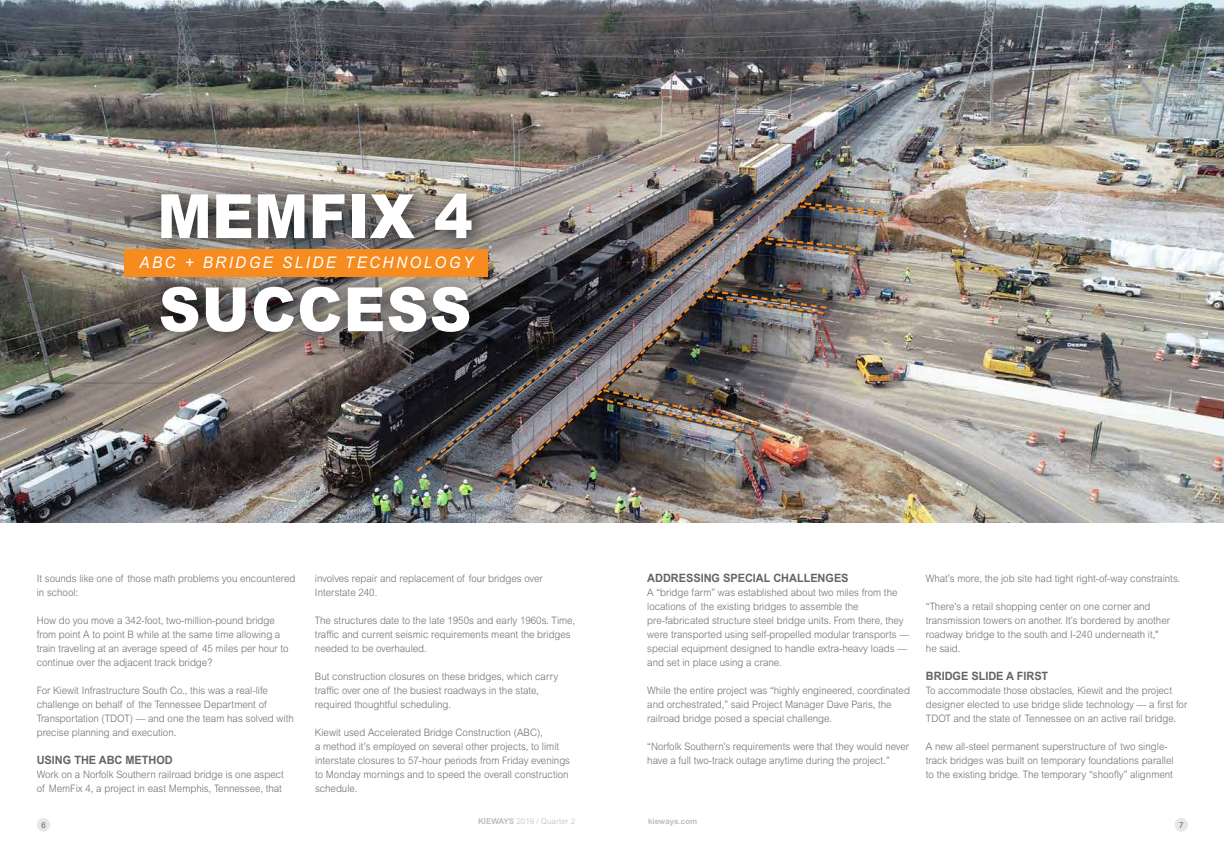
<style>
.page{position:relative;width:1224px;height:854px;background:#fff}
.page>*{position:absolute;margin:0;border:0;box-sizing:border-box;transform-origin:0 0}
.t1{font:900 61px/93px "Arial MT Std";letter-spacing:.02em;color:#fff;scale:.95 1}
.t2{font:italic 16px "Arial MT Std";letter-spacing:.16em;color:#fff;scale:.95 1}
.t3{font:700 11.5px "Arial MT Std";color:#636466;scale:.95 1}
.t4{font:300 10.2px/14px "Arial MT Std";color:#6d6e71;scale:.95 1}
.t5{font:300 8px "Arial MT Std";color:#bcbec0}
.t6{font:700 8px "Arial MT Std";color:#bcbec0}
.t7{font:8px "Arial MT Std";color:#636466}
.s1{font-weight:700}
</style>
<div class="page">
<img style="left:0;top:0;width:1224px;height:522px">
<svg style="left:42px;top:183px;width:101px;height:82px"></svg>
<div style="left:143px;top:176px;width:353px;height:180px;background:#000;opacity:.75"></div>
<div style="left:124px;top:249px;width:363px;height:27px;background:#f68b1f"></div>
<img style="left:485px;top:168px;width:352px;height:333px">
<img style="left:415px;top:165px;width:392px;height:308px">
<img style="left:595px;top:387px;width:165px;height:48px">
<img style="left:705px;top:289px;width:124px;height:26px">
<svg style="left:763px;top:236px;width:101px;height:20px"></svg>
<svg style="left:798px;top:201px;width:89px;height:16px"></svg>
<div style="left:37px;top:817px;width:13px;height:14px;background:#e6e7e8;border-radius:50%"></div>
<div style="left:1174px;top:817px;width:14px;height:14px;background:#e6e7e8;border-radius:50%"></div>
<h1 class="t1" style="left:157px;top:168px;width:334px">MEMFIX 4<br>SUCCESS</h1>
<h2 class="t2" style="left:140px;top:253px;width:353px">ABC + BRIDGE SLIDE TECHNOLOGY</h2>
<p class="t4" style="left:37px;top:570px;width:274px">It sounds like one of those math problems you encountered in school:</p>
<p class="t4" style="left:37px;top:612px;width:267px">How do you move a 342-foot, two-million-pound bridge from point A to point B while at the same time allowing a train traveling at an average speed of 45 miles per hour to continue over the adjacent track bridge?</p>
<p class="t4" style="left:37px;top:682px;width:272px">For Kiewit Infrastructure South Co., this was a real-life challenge on behalf of the Tennessee Department of Transportation (TDOT) — and one the team has solved with precise planning and execution.</p>
<p class="t3" style="left:37px;top:752px;width:145px">USING THE ABC METHOD</p>
<p class="t4" style="left:37px;top:766px;width:262px">Work on a Norfolk Southern railroad bridge is one aspect of MemFix 4, a project in east Memphis, Tennessee, that</p>
<p class="t4" style="left:315px;top:570px;width:241px">involves repair and replacement of four bridges over<br>Interstate 240.</p>
<p class="t4" style="left:315px;top:612px;width:275px">The structures date to the late 1950s and early 1960s. Time, traffic and current seismic requirements meant the bridges needed to be overhauled.</p>
<p class="t4" style="left:315px;top:668px;width:258px">But construction closures on these bridges, which carry traffic over one of the busiest roadways in the state, required thoughtful scheduling.</p>
<p class="t4" style="left:315px;top:724px;width:270px">Kiewit used Accelerated Bridge Construction (ABC),<br>a method it’s employed on several other projects, to limit interstate closures to 57-hour periods from Friday evenings to Monday mornings and to speed the overall construction schedule.</p>
<p class="t3" style="left:647px;top:570px;width:213px">ADDRESSING SPECIAL CHALLENGES</p>
<p class="t4" style="left:647px;top:584px;width:277px">A “bridge farm” was established about two miles from the locations of the existing bridges to assemble the pre-fabricated structure steel bridge units. From there, they were transported using self-propelled modular transports — special equipment designed to handle extra-heavy loads — and set in place using a crane.</p>
<p class="t4" style="left:647px;top:682px;width:278px">While the entire project was “highly engineered, coordinated and orchestrated,” said Project Manager Dave Paris, the railroad bridge posed a special challenge.</p>
<p class="t4" style="left:647px;top:738px;width:277px">“Norfolk Southern’s requirements were that they would never have a full two-track outage anytime during the project.”</p>
<p class="t4" style="left:926px;top:570px;width:269px">What’s more, the job site had tight right-of-way constraints.</p>
<p class="t4" style="left:926px;top:598px;width:258px">“There’s a retail shopping center on one corner and transmission towers on another. It’s bordered by another roadway bridge to the south and I-240 underneath it," he said.</p>
<p class="t3" style="left:926px;top:668px;width:130px">BRIDGE SLIDE A FIRST</p>
<p class="t4" style="left:926px;top:682px;width:277px">To accommodate those obstacles, Kiewit and the project designer elected to use bridge slide technology — a first for<br>TDOT and the state of Tennessee on an active rail bridge.</p>
<p class="t4" style="left:926px;top:738px;width:262px">A new all-steel permanent superstructure of two single&shy;track bridges was built on temporary foundations parallel to the existing bridge. The temporary “shoofly” alignment</p>
<p class="t5" style="left:478px;top:816px;width:99px"><span class="s1">KIEWAYS</span> 2019 / Quarter 2</p>
<p class="t6" style="left:648px;top:815px;width:51px">kieways.com</p>
<p class="t7" style="left:41px;top:820px;width:6px">6</p>
<p class="t7" style="left:1179px;top:820px;width:6px">7</p>
</div>
